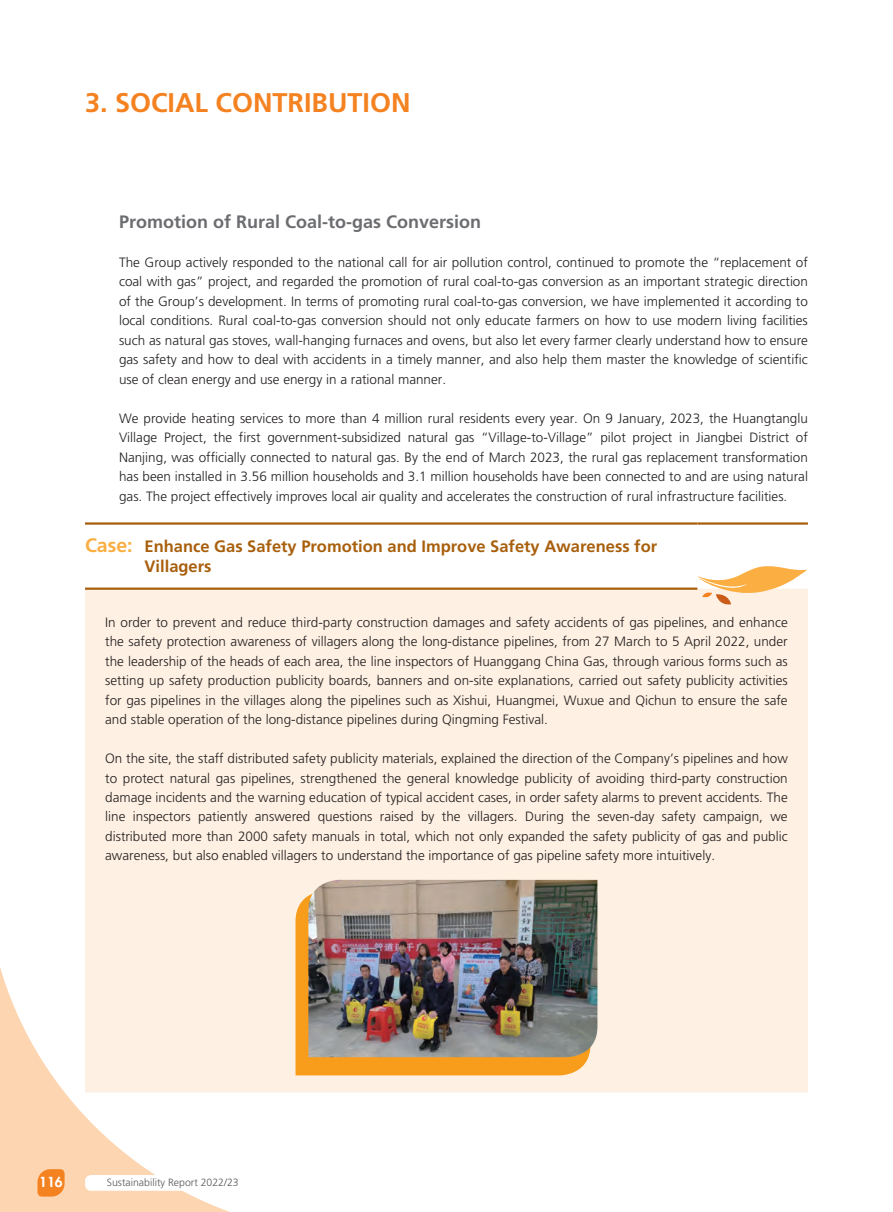
<style>
.page{position:relative;width:893px;height:1212px;background:#fff}
.page>*{position:absolute;margin:0;border:0;box-sizing:border-box;transform-origin:0 0}
.t1{font:700 27px "Frutiger LT Std";color:#f58220}
._02_H2{font:700 18px "Frutiger LT Std";color:#6c6d70}
._00_Body_Text{font:700 16.5px/19.5px "Frutiger LT Std";color:#a85f0c}
._00_Body_Text-2{font:300 13.5px/19.5px "Frutiger LT Std";color:#231f20;text-align:justify}
.t2{font:800 13.5px "Futura Std";color:#fff}
.t3{font:300 10.5px "Frutiger LT Std";color:#57585a}
.s1{font-size:19.5px;color:#fbae42}
</style>
<div class="page">
<svg style="left:0;top:967px;width:273px;height:245px"></svg>
<svg style="left:37px;top:1169px;width:28px;height:27px"></svg>
<div style="left:85px;top:1175px;width:178px;height:16px;background:#fff;border-radius:6px"></div>
<div style="left:85px;top:589px;width:723px;height:503px;background:#fef0e2"></div>
<hr style="left:85px;top:522px;width:612px;height:3px;background:#a85f0c">
<hr style="left:697px;top:522px;width:111px;height:3px;background:#a85f0c">
<hr style="left:85px;top:587px;width:612px;height:3px;background:#a85f0c">
<svg style="left:697px;top:566px;width:110px;height:40px"></svg>
<svg style="left:296px;top:890px;width:294px;height:185px;fill:#f89c1c"></svg>
<img style="left:308px;top:880px;width:289px;height:177px">
<h1 class="t1" style="left:85px;top:87px;width:327px">3. SOCIAL CONTRIBUTION</h1>
<p class="_02_H2" style="left:119px;top:211px;width:364px">Promotion of Rural Coal-to-gas Conversion</p>
<p class="_00_Body_Text-2" style="left:119px;top:252px;width:690px">The Group actively responded to the national call for air pollution control, continued to promote the “replacement of coal with gas” project, and regarded the promotion of rural coal-to-gas conversion as an important strategic direction of the Group’s development. In terms of promoting rural coal-to-gas conversion, we have implemented it according to local conditions. Rural coal-to-gas conversion should not only educate farmers on how to use modern living facilities such as natural gas stoves, wall-hanging furnaces and ovens, but also let every farmer clearly understand how to ensure gas safety and how to deal with accidents in a timely manner, and also help them master the knowledge of scientific use of clean energy and use energy in a rational manner.</p>
<p class="_00_Body_Text-2" style="left:119px;top:408px;width:690px">We provide heating services to more than 4 million rural residents every year. On 9 January, 2023, the Huangtanglu Village Project, the first government-subsidized natural gas “Village-to-Village” pilot project in Jiangbei District of Nanjing, was officially connected to natural gas. By the end of March 2023, the rural gas replacement transformation has been installed in 3.56 million households and 3.1 million households have been connected to and are using natural gas. The project effectively improves local air quality and accelerates the construction of rural infrastructure facilities.</p>
<p class="_00_Body_Text" style="left:145px;top:537px;width:514px;text-indent:-60px"><span class="s1">Case:</span> Enhance Gas Safety Promotion and Improve Safety Awareness for<br>Villagers</p>
<p class="_00_Body_Text-2" style="left:105px;top:612px;width:684px">In order to prevent and reduce third-party construction damages and safety accidents of gas pipelines, and enhance the safety protection awareness of villagers along the long-distance pipelines, from 27 March to 5 April 2022, under the leadership of the heads of each area, the line inspectors of Huanggang China Gas, through various forms such as setting up safety production publicity boards, banners and on-site explanations, carried out safety publicity activities for gas pipelines in the villages along the pipelines such as Xishui, Huangmei, Wuxue and Qichun to ensure the safe and stable operation of the long-distance pipelines during Qingming Festival.</p>
<p class="_00_Body_Text-2" style="left:105px;top:749px;width:684px">On the site, the staff distributed safety publicity materials, explained the direction of the Company’s pipelines and how to protect natural gas pipelines, strengthened the general knowledge publicity of avoiding third-party construction damage incidents and the warning education of typical accident cases, in order safety alarms to prevent accidents. The line inspectors patiently answered questions raised by the villagers. During the seven-day safety campaign, we distributed more than 2000 safety manuals in total, which not only expanded the safety publicity of gas and public awareness, but also enabled villagers to understand the importance of gas pipeline safety more intuitively.</p>
<p class="t2" style="left:39px;top:1174px;width:25px">116</p>
<p class="t3" style="left:107px;top:1177px;width:133px">Sustainability Report 2022/23</p>
</div>
